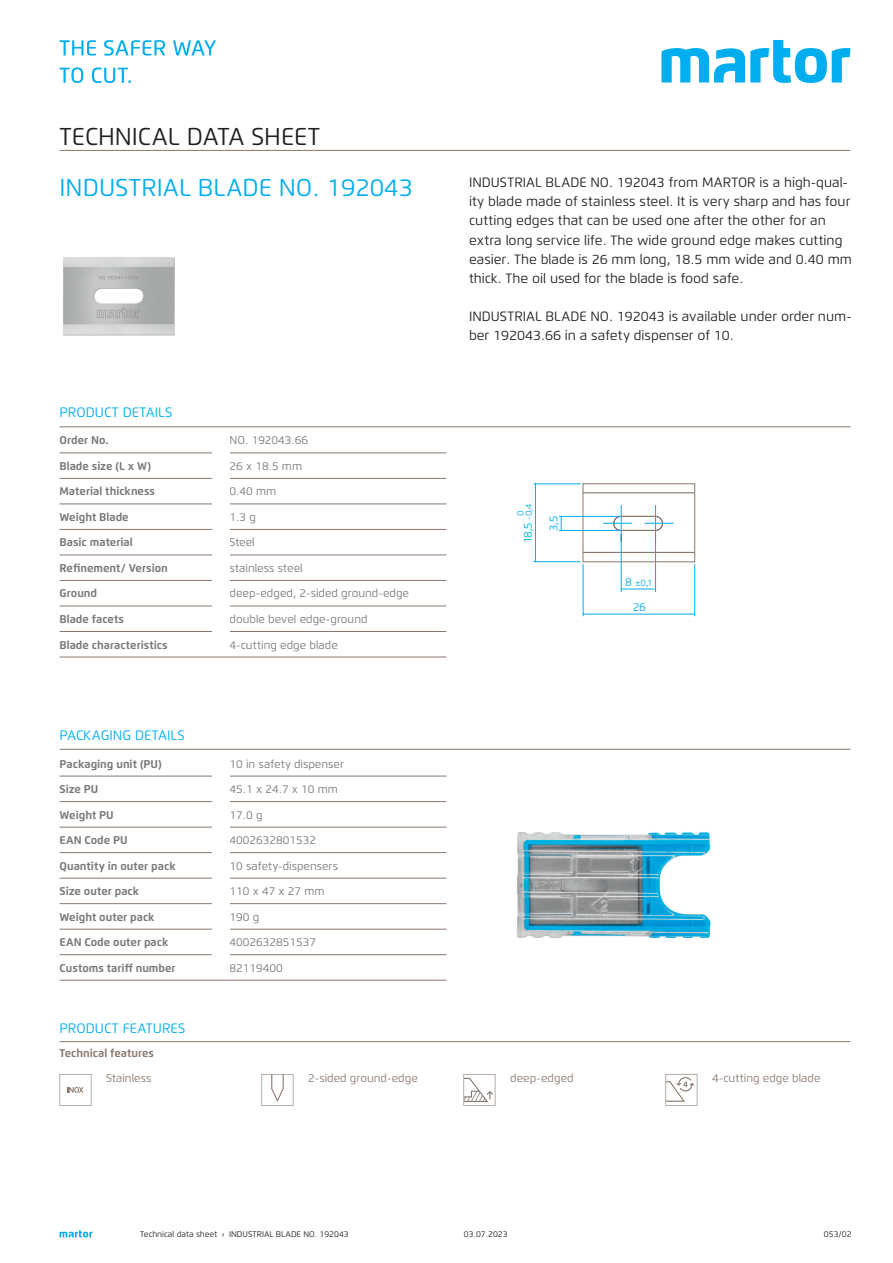
<style>
.page{position:relative;width:893px;height:1263px;background:#fff}
.page>*{position:absolute;margin:0;border:0;box-sizing:border-box;transform-origin:0 0}
.t1{font:24.3px "Flexo";color:#00aeef}
.t2{font:24.3px "Flexo";color:#231f20}
.t3{font:13.65px "Flexo";color:#00aeef}
.t4{font:13.5px/19.2px "Flexo";color:#231f20}
.t5{font:700 11.25px "Flexo";color:#76787b}
.t6{font:11.25px "Flexo";color:#76787b}
.t7{font:11.25px "Flexo";color:#89786e}
.t8{font:700 11.25px "Flexo";color:#89786e}
.t9{font:11.25px "Flexo";color:#00aeef}
.t10{font:9px "Flexo";color:#00aeef}
.t11{font:8.25px "Flexo";color:#231f20}
.s1{font-size:9px}
.s2{font-size:11.25px}
</style>
<div class="page">
<svg style="left:60px;top:1230px;width:32px;height:7px"></svg>
<hr style="left:60px;top:426px;width:790px;height:1px;background:#89786e">
<hr style="left:60px;top:150px;width:790px;height:1px;background:#89786e">
<svg style="left:661px;top:40px;width:189px;height:43px"></svg>
<svg style="left:60px;top:40px;width:36px;height:15px"></svg>
<svg style="left:104px;top:40px;width:61px;height:16px"></svg>
<svg style="left:173px;top:40px;width:43px;height:16px"></svg>
<svg style="left:60px;top:68px;width:23px;height:15px"></svg>
<svg style="left:92px;top:68px;width:39px;height:15px"></svg>
<hr style="left:230px;top:657px;width:216px;height:1px;background:#89786e">
<hr style="left:60px;top:657px;width:170px;height:1px;background:#89786e">
<hr style="left:230px;top:631px;width:216px;height:1px;background:#89786e">
<hr style="left:60px;top:631px;width:170px;height:1px;background:#89786e">
<hr style="left:230px;top:606px;width:216px;height:1px;background:#89786e">
<hr style="left:60px;top:606px;width:170px;height:1px;background:#89786e">
<hr style="left:230px;top:580px;width:216px;height:1px;background:#89786e">
<hr style="left:60px;top:580px;width:170px;height:1px;background:#89786e">
<hr style="left:230px;top:555px;width:216px;height:1px;background:#89786e">
<hr style="left:60px;top:555px;width:170px;height:1px;background:#89786e">
<hr style="left:230px;top:529px;width:216px;height:1px;background:#89786e">
<hr style="left:60px;top:529px;width:170px;height:1px;background:#89786e">
<hr style="left:230px;top:503px;width:216px;height:1px;background:#89786e">
<hr style="left:60px;top:503px;width:170px;height:1px;background:#89786e">
<hr style="left:230px;top:478px;width:216px;height:1px;background:#89786e">
<hr style="left:60px;top:478px;width:170px;height:1px;background:#89786e">
<hr style="left:230px;top:452px;width:216px;height:1px;background:#89786e">
<hr style="left:60px;top:452px;width:170px;height:1px;background:#89786e">
<div style="left:213px;top:429px;width:17px;height:220px;background:#fff"></div>
<hr style="left:621px;top:505px;width:1px;height:87px;background:#00aeef">
<hr style="left:655px;top:505px;width:1px;height:87px;background:#00aeef">
<hr style="left:621px;top:589px;width:34px;height:1px;background:#00aeef">
<hr style="left:694px;top:564px;width:1px;height:52px;background:#00aeef">
<hr style="left:583px;top:564px;width:1px;height:52px;background:#00aeef">
<hr style="left:583px;top:614px;width:111px;height:1px;background:#00aeef">
<hr style="left:533px;top:483px;width:48px;height:1px;background:#00aeef">
<hr style="left:533px;top:561px;width:47px;height:1px;background:#00aeef">
<hr style="left:535px;top:484px;width:1px;height:78px;background:#00aeef">
<hr style="left:559px;top:516px;width:60px;height:1px;background:#00aeef">
<hr style="left:559px;top:530px;width:60px;height:1px;background:#00aeef">
<svg style="left:561px;top:517px;width:1px;height:13px"></svg>
<svg style="left:582px;top:483px;width:113px;height:79px"></svg>
<hr style="left:60px;top:749px;width:790px;height:1px;background:#89786e">
<hr style="left:230px;top:980px;width:216px;height:1px;background:#89786e">
<hr style="left:60px;top:980px;width:170px;height:1px;background:#89786e">
<hr style="left:230px;top:954px;width:216px;height:1px;background:#89786e">
<hr style="left:60px;top:954px;width:170px;height:1px;background:#89786e">
<hr style="left:230px;top:929px;width:216px;height:1px;background:#89786e">
<hr style="left:60px;top:929px;width:170px;height:1px;background:#89786e">
<hr style="left:230px;top:903px;width:216px;height:1px;background:#89786e">
<hr style="left:60px;top:903px;width:170px;height:1px;background:#89786e">
<hr style="left:230px;top:878px;width:216px;height:1px;background:#89786e">
<hr style="left:60px;top:878px;width:170px;height:1px;background:#89786e">
<hr style="left:230px;top:852px;width:216px;height:1px;background:#89786e">
<hr style="left:60px;top:852px;width:170px;height:1px;background:#89786e">
<hr style="left:230px;top:827px;width:216px;height:1px;background:#89786e">
<hr style="left:60px;top:827px;width:170px;height:1px;background:#89786e">
<hr style="left:230px;top:801px;width:216px;height:1px;background:#89786e">
<hr style="left:60px;top:801px;width:170px;height:1px;background:#89786e">
<hr style="left:230px;top:776px;width:216px;height:1px;background:#89786e">
<hr style="left:60px;top:776px;width:170px;height:1px;background:#89786e">
<div style="left:213px;top:752px;width:17px;height:220px;background:#fff"></div>
<hr style="left:60px;top:1041px;width:790px;height:1px;background:#89786e">
<svg style="left:60px;top:1074px;width:31px;height:32px"></svg>
<svg style="left:261px;top:1074px;width:32px;height:32px"></svg>
<svg style="left:463px;top:1074px;width:32px;height:32px"></svg>
<svg style="left:665px;top:1074px;width:32px;height:32px"></svg>
<img style="left:63px;top:257px;width:112px;height:78px">
<img style="left:517px;top:832px;width:194px;height:106px">
<h1 class="t2" style="left:60px;top:121px;width:262px">TECHNICAL DATA SHEET</h1>
<h1 class="t1" style="left:60px;top:172px;width:355px">INDUSTRIAL BLADE NO. 192043</h1>
<p class="t3" style="left:60px;top:404px;width:114px">PRODUCT DETAILS</p>
<p class="t5" style="left:60px;top:434px;width:51px">Order No.</p>
<p class="t6" style="left:230px;top:434px;width:80px">NO. 192043.66</p>
<p class="t5" style="left:60px;top:459px;width:93px">Blade size (L x W)</p>
<p class="t6" style="left:230px;top:459px;width:74px">26 x 18.5 mm</p>
<p class="t5" style="left:60px;top:485px;width:97px">Material thickness</p>
<p class="t6" style="left:230px;top:485px;width:48px">0.40 mm</p>
<p class="t5" style="left:60px;top:510px;width:71px">Weight Blade</p>
<p class="t6" style="left:230px;top:510px;width:28px">1.3 g</p>
<p class="t5" style="left:60px;top:536px;width:75px">Basic material</p>
<p class="t6" style="left:230px;top:536px;width:27px">Steel</p>
<p class="t5" style="left:60px;top:561px;width:110px">Refinement/ Version</p>
<p class="t6" style="left:230px;top:561px;width:75px">stainless steel</p>
<p class="t5" style="left:60px;top:587px;width:39px">Ground</p>
<p class="t6" style="left:230px;top:587px;width:181px">deep-edged, 2-sided ground-edge</p>
<p class="t5" style="left:60px;top:612px;width:66px">Blade facets</p>
<p class="t6" style="left:230px;top:612px;width:140px">double bevel edge-ground</p>
<p class="t5" style="left:60px;top:638px;width:110px">Blade characteristics</p>
<p class="t6" style="left:230px;top:638px;width:110px">4-cutting edge blade</p>
<p class="t3" style="left:60px;top:727px;width:127px">PACKAGING DETAILS</p>
<p class="t5" style="left:60px;top:757px;width:104px">Packaging unit (PU)</p>
<p class="t6" style="left:230px;top:757px;width:116px">10 in safety dispenser</p>
<p class="t5" style="left:60px;top:782px;width:40px">Size PU</p>
<p class="t6" style="left:230px;top:782px;width:110px">45.1 x 24.7 x 10 mm</p>
<p class="t5" style="left:60px;top:808px;width:56px">Weight PU</p>
<p class="t6" style="left:230px;top:808px;width:35px">17.0 g</p>
<p class="t5" style="left:60px;top:833px;width:70px">EAN Code PU</p>
<p class="t6" style="left:230px;top:833px;width:88px">4002632801532</p>
<p class="t5" style="left:60px;top:859px;width:118px">Quantity in outer pack</p>
<p class="t6" style="left:230px;top:859px;width:110px">10 safety-dispensers</p>
<p class="t5" style="left:60px;top:884px;width:81px">Size outer pack</p>
<p class="t6" style="left:230px;top:884px;width:97px">110 x 47 x 27 mm</p>
<p class="t5" style="left:60px;top:910px;width:97px">Weight outer pack</p>
<p class="t6" style="left:230px;top:910px;width:31px">190 g</p>
<p class="t5" style="left:60px;top:935px;width:110px">EAN Code outer pack</p>
<p class="t6" style="left:230px;top:935px;width:88px">4002632851537</p>
<p class="t5" style="left:60px;top:961px;width:118px">Customs tariff number</p>
<p class="t6" style="left:230px;top:961px;width:55px">82119400</p>
<p class="t4" style="left:469px;top:173px;width:384px">INDUSTRIAL BLADE NO. 192043 from MARTOR is a high-qual&shy;ity blade made of stainless steel. It is very sharp and has four cutting edges that can be used one after the other for an extra long service life. The wide ground edge makes cutting easier. The blade is 26 mm long, 18.5 mm wide and 0.40 mm thick. The oil used for the blade is food safe.</p>
<p class="t4" style="left:469px;top:307px;width:384px">INDUSTRIAL BLADE NO. 192043 is available under order num&shy;ber 192043.66 in a safety dispenser of 10.</p>
<p class="t9" style="left:521px;top:542px;width:40px;rotate:-90deg">18,5 <span class="s1">-0,4</span></p>
<p class="t10" style="left:515px;top:516px;width:7px;rotate:-90deg">0</p>
<p class="t9" style="left:547px;top:531px;width:16px;rotate:-90deg">3,5</p>
<p class="t10" style="left:625px;top:577px;width:28px"><span class="s2">8</span> ±0,1</p>
<p class="t9" style="left:633px;top:600px;width:14px">26</p>
<p class="t3" style="left:60px;top:1020px;width:127px">PRODUCT FEATURES</p>
<p class="t8" style="left:60px;top:1046px;width:96px">Technical features</p>
<p class="t7" style="left:106px;top:1071px;width:47px">Stainless</p>
<p class="t7" style="left:308px;top:1071px;width:111px">2-sided ground-edge</p>
<p class="t7" style="left:510px;top:1071px;width:65px">deep-edged</p>
<p class="t7" style="left:712px;top:1071px;width:110px">4-cutting edge blade</p>
<p class="t11" style="left:140px;top:1229px;width:210px">Technical data sheet › INDUSTRIAL BLADE NO. 192043</p>
<p class="t11" style="left:464px;top:1229px;width:45px">03.07.2023</p>
<p class="t11" style="left:824px;top:1229px;width:29px">053/02</p>
</div>
